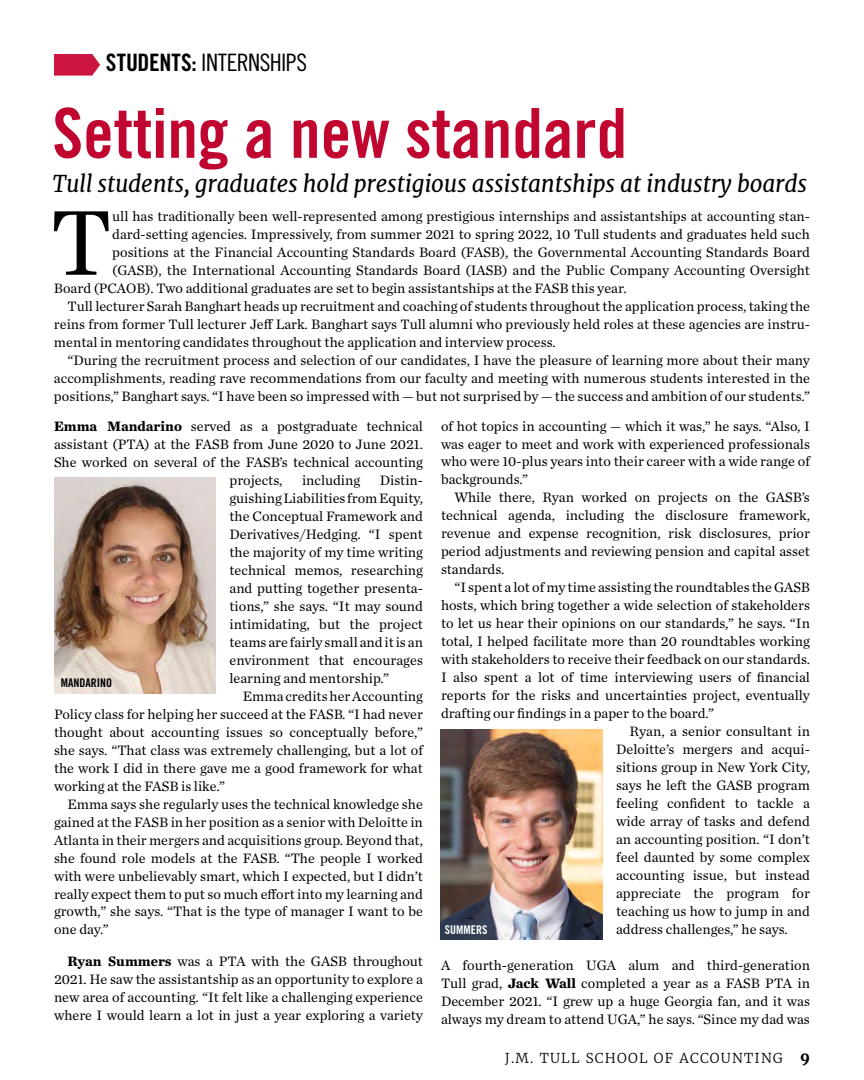
<style>
.page{position:relative;width:864px;height:1080px;background:#fff}
.page>*{position:absolute;margin:0;border:0;box-sizing:border-box;transform-origin:0 0}
.t1{font:96.3px "Chronicle Text G1";color:#000}
.t2{font:69px "Trade Gothic LT Std Bd Cn 20";color:#c00630}
.t3{font:24px "Trade Gothic LT Std Cn 18";letter-spacing:-.02em;color:#000}
.t4{font:italic 22.8px "Merriweather";letter-spacing:-.01em;color:#000}
.t5{font:14.25px/18px "Chronicle Text G1";color:#000;text-align:justify}
.t6{font:300 13.5px "Merriweather";letter-spacing:.09em;color:#000}
.t7{font:12px "Trade Gothic LT Std Bd Cn 20";color:#000}
.t8{font:12px "Trade Gothic LT Std Bd Cn 20";color:#fff}
.s1{font-family:"Trade Gothic LT Std Bd Cn 20"}
.s2{font-weight:700}
.s3{font-weight:700;font-size:15px}
</style>
<div class="page">
<svg style="left:54px;top:54px;width:46px;height:22px"></svg>
<img style="left:54px;top:477px;width:162px;height:216px">
<img style="left:441px;top:729px;width:162px;height:211px">
<h3 class="t3" style="left:106px;top:49px;width:203px"><span class="s1">STUDENTS:</span> INTERNSHIPS</h3>
<h2 class="t2" style="left:52px;top:91px;width:576px">Setting a new standard</h2>
<h3 class="t4" style="left:52px;top:169px;width:756px">Tull students, graduates hold prestigious assistantships at industry boards</h3>
<h1 class="t1" style="left:50px;top:170px;width:64px">T</h1>
<p class="t5" style="left:112px;top:206px;width:699px">ull has traditionally been well-represented among prestigious internships and assistantships at accounting stan-</p>
<p class="t5" style="left:112px;top:224px;width:699px">dard-setting agencies. Impressively, from summer 2021 to spring 2022, 10 Tull students and graduates held such</p>
<p class="t5" style="left:112px;top:242px;width:699px">positions at the Financial Accounting Standards Board (FASB), the Governmental Accounting Standards Board</p>
<p class="t5" style="left:112px;top:260px;width:699px">(GASB), the International Accounting Standards Board (IASB) and the Public Company Accounting Oversight</p>
<p class="t5" style="left:54px;top:278px;width:574px">Board (PCAOB). Two additional graduates are set to begin assistantships at the FASB this year.</p>
<p class="t5" style="left:67px;top:296px;width:744px">Tull lecturer Sarah Banghart heads up recruitment and coaching of students throughout the application process, taking the</p>
<p class="t5" style="left:54px;top:314px;width:758px">reins from former Tull lecturer Jeff Lark. Banghart says Tull alumni who previously held roles at these agencies are instru-</p>
<p class="t5" style="left:54px;top:332px;width:503px">mental in mentoring candidates throughout the application and interview process.</p>
<p class="t5" style="left:67px;top:350px;width:744px">“During the recruitment process and selection of our candidates, I have the pleasure of learning more about their many</p>
<p class="t5" style="left:54px;top:368px;width:758px">accomplishments, reading rave recommendations from our faculty and meeting with numerous students interested in the</p>
<p class="t5" style="left:54px;top:386px;width:758px">positions,” Banghart says. “I have been so impressed with — but not surprised by — the success and ambition of our students.”</p>
<p class="t5" style="left:54px;top:416px;width:370px"><span class="s2">Emma Mandarino</span> served as a postgraduate technical</p>
<p class="t5" style="left:54px;top:434px;width:371px">assistant (PTA) at the FASB from June 2020 to June 2021.</p>
<p class="t5" style="left:54px;top:452px;width:370px">She worked on several of the FASB’s technical accounting</p>
<p class="t5" style="left:230px;top:470px;width:54px">projects,</p>
<p class="t5" style="left:302px;top:470px;width:60px">including</p>
<p class="t5" style="left:230px;top:470px;width:195px;text-indent:150px">Distin&shy;guishing Liabilities from Equity, the Conceptual Framework and Derivatives/Hedging. “I spent the majority of my time writing technical memos, researching and putting together presenta&shy;tions,” she says. “It may sound intimidating, but the project teams are fairly small and it is an environment that encourages learning and mentorship.”</p>
<p class="t5" style="left:54px;top:686px;width:371px;text-indent:189px">Emma credits her Accounting Policy class for helping her succeed at the FASB. “I had never thought about accounting issues so conceptually before,” she says. “That class was extremely challenging, but a lot of the work I did in there gave me a good framework for what working at the FASB is like.”</p>
<p class="t5" style="left:54px;top:794px;width:371px;text-indent:13px">Emma says she regularly uses the technical knowledge she gained at the FASB in her position as a senior with Deloitte in Atlanta in their mergers and acquisitions group. Beyond that, she found role models at the FASB. “The people I worked with were unbelievably smart, which I expected, but I didn’t really expect them to put so much effort into my learning and growth,” she says. “That is the type of manager I want to be one day.”</p>
<p class="t5" style="left:54px;top:951px;width:371px;text-indent:13px"><span class="s2">Ryan Summers</span> was a PTA with the GASB throughout 2021. He saw the assistantship as an opportunity to explore a new area of accounting. “It felt like a challenging experience where I would learn a lot in just a year exploring a variety</p>
<p class="t7" style="left:61px;top:676px;width:53px">MANDARINO</p>
<p class="t5" style="left:441px;top:416px;width:371px">of hot topics in accounting — which it was,” he says. “Also, I was eager to meet and work with experienced professionals who were 10-plus years into their career with a wide range of backgrounds.”</p>
<p class="t5" style="left:441px;top:488px;width:371px;text-indent:13px">While there, Ryan worked on projects on the GASB’s technical agenda, including the disclosure framework, revenue and expense recognition, risk disclosures, prior period adjustments and reviewing pension and capital asset standards.</p>
<p class="t5" style="left:454px;top:578px;width:357px">“I spent a lot of my time assisting the roundtables the GASB</p>
<p class="t5" style="left:441px;top:596px;width:370px">hosts, which bring together a wide selection of stakeholders</p>
<p class="t5" style="left:441px;top:614px;width:370px">to let us hear their opinions on our standards,” he says. “In</p>
<p class="t5" style="left:441px;top:632px;width:371px">total, I helped facilitate more than 20 roundtables working</p>
<p class="t5" style="left:441px;top:650px;width:371px">with stakeholders to receive their feedback on our standards.</p>
<p class="t5" style="left:441px;top:668px;width:370px">I also spent a lot of time interviewing users of financial</p>
<p class="t5" style="left:441px;top:686px;width:371px">reports for the risks and uncertainties project, eventually</p>
<p class="t5" style="left:441px;top:704px;width:275px">drafting our findings in a paper to the board.”</p>
<p class="t5" style="left:630px;top:722px;width:182px">Ryan, a senior consultant in</p>
<p class="t5" style="left:616px;top:740px;width:195px">Deloitte’s mergers and acqui-</p>
<p class="t5" style="left:616px;top:758px;width:195px">sitions group in New York City,</p>
<p class="t5" style="left:616px;top:776px;width:195px">says he left the GASB program</p>
<p class="t5" style="left:616px;top:794px;width:195px">feeling confident to tackle a</p>
<p class="t5" style="left:616px;top:812px;width:195px">wide array of tasks and defend</p>
<p class="t5" style="left:616px;top:830px;width:195px">an accounting position. “I don’t</p>
<p class="t5" style="left:616px;top:848px;width:195px">feel daunted by some complex</p>
<p class="t5" style="left:616px;top:866px;width:195px">accounting issue, but instead</p>
<p class="t5" style="left:616px;top:884px;width:195px">appreciate the program for</p>
<p class="t5" style="left:616px;top:902px;width:195px">teaching us how to jump in and</p>
<p class="t5" style="left:616px;top:920px;width:173px">address challenges,” he says.</p>
<p class="t5" style="left:441px;top:956px;width:371px">A fourth-generation UGA alum and third-generation Tull grad, <span class="s2">Jack Wall</span> completed a year as a FASB PTA in December 2021. “I grew up a huge Georgia fan, and it was always my dream to attend UGA,” he says. “Since my dad was</p>
<p class="t8" style="left:445px;top:922px;width:44px">SUMMERS</p>
<p class="t6" style="left:505px;top:1049px;width:307px">J.M. TULL SCHOOL OF ACCOUNTING <span class="s3">9</span></p>
</div>
